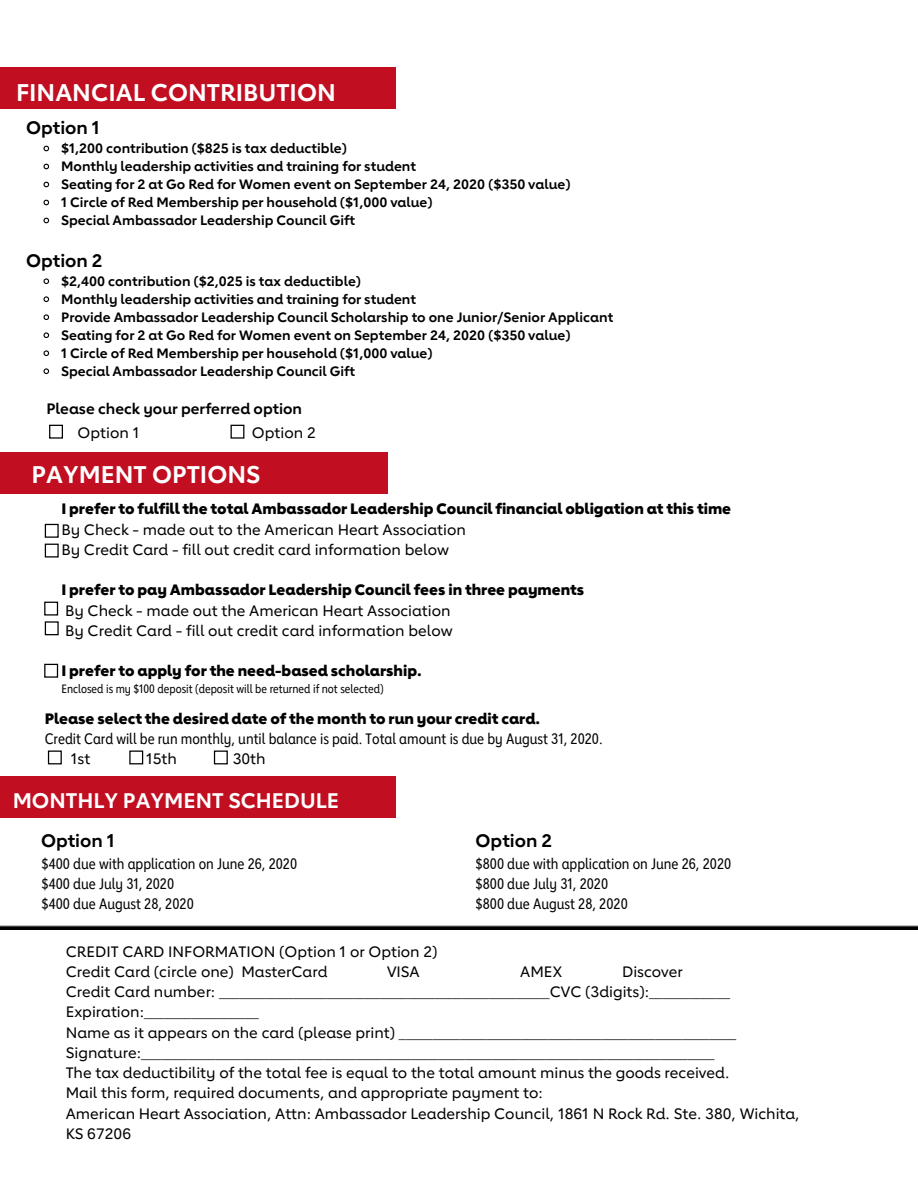
<style>
.page{position:relative;width:918px;height:1188px;background:#fff}
.page>*{position:absolute;margin:0;border:0;box-sizing:border-box;transform-origin:0 0}
.t1{font:700 24px "Lub Dub";color:#fff}
.t2{font:700 21px "Lub Dub";color:#fff}
.t3{font:700 18px "Lub Dub";color:#000}
.t4{font:500 15px/20.2px "Lub Dub";color:#000}
.t5{font:800 15px "Lub Dub";color:#000}
.t6{font:15px/20.2px "Lub Dub Condensed";color:#000}
.t7{font:700 15px "Lub Dub";color:#000}
.t8{font:700 13.5px/18px "Lub Dub";color:#000}
.t9{font:12px "Lub Dub Condensed";color:#000}
</style>
<div class="page">
<svg style="left:43px;top:145px;width:7px;height:7px"></svg>
<svg style="left:43px;top:163px;width:7px;height:7px"></svg>
<svg style="left:43px;top:181px;width:7px;height:7px"></svg>
<svg style="left:43px;top:199px;width:7px;height:7px"></svg>
<svg style="left:43px;top:217px;width:7px;height:7px"></svg>
<svg style="left:43px;top:278px;width:7px;height:7px"></svg>
<svg style="left:43px;top:296px;width:7px;height:7px"></svg>
<svg style="left:43px;top:314px;width:7px;height:7px"></svg>
<svg style="left:43px;top:332px;width:7px;height:7px"></svg>
<svg style="left:43px;top:350px;width:7px;height:7px"></svg>
<svg style="left:43px;top:368px;width:7px;height:7px"></svg>
<img style="left:0;top:925px;width:918px;height:5px">
<div style="left:0;top:67px;width:396px;height:42px;background:#c10e21"></div>
<div style="left:0;top:452px;width:388px;height:42px;background:#c10e21"></div>
<div style="left:49px;top:425px;width:14px;height:14px;border:1px solid #000"></div>
<div style="left:231px;top:425px;width:13px;height:14px;border:1px solid #000"></div>
<div style="left:45px;top:524px;width:14px;height:14px;border:1px solid #000"></div>
<div style="left:45px;top:544px;width:14px;height:14px;border:1px solid #000"></div>
<div style="left:44px;top:664px;width:14px;height:14px;border:1px solid #000"></div>
<div style="left:44px;top:602px;width:14px;height:14px;border:1px solid #000"></div>
<div style="left:45px;top:621px;width:14px;height:14px;border:1px solid #000"></div>
<div style="left:0;top:776px;width:396px;height:42px;background:#c10e21"></div>
<div style="left:48px;top:751px;width:14px;height:13px;border:1px solid #000"></div>
<div style="left:129px;top:751px;width:14px;height:13px;border:1px solid #000"></div>
<div style="left:214px;top:751px;width:14px;height:13px;border:1px solid #000"></div>
<h1 class="t1" style="left:16px;top:77px;width:321px">FINANCIAL CONTRIBUTION</h1>
<p class="t3" style="left:26px;top:116px;width:75px">Option 1</p>
<p class="t8" style="left:61px;top:139px;width:511px">$1,200 contribution ($825 is tax deductible)<br>Monthly leadership activities and training for student<br>Seating for 2 at Go Red for Women event on September 24, 2020 ($350 value)<br>1 Circle of Red Membership per household ($1,000 value)<br>Special Ambassador Leadership Council Gift</p>
<p class="t3" style="left:26px;top:248px;width:78px">Option 2</p>
<p class="t8" style="left:61px;top:272px;width:554px">$2,400 contribution ($2,025 is tax deductible)<br>Monthly leadership activities and training for student<br>Provide Ambassador Leadership Council Scholarship to one Junior/Senior Applicant Seating for 2 at Go Red for Women event on September 24, 2020 ($350 value)<br>1 Circle of Red Membership per household ($1,000 value)<br>Special Ambassador Leadership Council Gift</p>
<p class="t7" style="left:46px;top:398px;width:257px">Please check your perferred option</p>
<p class="t4" style="left:78px;top:422px;width:63px">Option 1</p>
<p class="t4" style="left:252px;top:422px;width:65px">Option 2</p>
<h1 class="t1" style="left:32px;top:458px;width:230px">PAYMENT OPTIONS</h1>
<p class="t5" style="left:61px;top:499px;width:671px">I prefer to fulfill the total Ambassador Leadership Council financial obligation at this time</p>
<p class="t4" style="left:61px;top:519px;width:406px">By Check - made out to the American Heart Association<br>By Credit Card - fill out credit card information below</p>
<p class="t5" style="left:61px;top:580px;width:524px">I prefer to pay Ambassador Leadership Council fees in three payments</p>
<p class="t4" style="left:65px;top:600px;width:389px">By Check - made out the American Heart Association<br>By Credit Card - fill out credit card information below</p>
<p class="t5" style="left:61px;top:661px;width:362px">I prefer to apply for the need-based scholarship.</p>
<p class="t9" style="left:61px;top:681px;width:324px">Enclosed is my $100 deposit (deposit will be returned if not selected)</p>
<p class="t5" style="left:45px;top:708px;width:497px">Please select the desired date of the month to run your credit card.</p>
<p class="t6" style="left:45px;top:728px;width:559px">Credit Card will be run monthly, until balance is paid. Total amount is due by August 31, 2020.</p>
<p class="t4" style="left:71px;top:748px;width:21px">1st</p>
<p class="t4" style="left:146px;top:748px;width:32px">15th</p>
<p class="t4" style="left:233px;top:748px;width:34px">30th</p>
<h2 class="t2" style="left:13px;top:787px;width:328px">MONTHLY PAYMENT SCHEDULE</h2>
<p class="t3" style="left:41px;top:829px;width:75px">Option 1</p>
<p class="t3" style="left:476px;top:829px;width:78px">Option 2</p>
<p class="t6" style="left:42px;top:853px;width:257px">$400 due with application on June 26, 2020 $400 due July 31, 2020<br>$400 due August 28, 2020</p>
<p class="t6" style="left:476px;top:853px;width:257px">$800 due with application on June 26, 2020 $800 due July 31, 2020<br>$800 due August 28, 2020</p>
<p class="t4" style="left:66px;top:941px;width:374px">CREDIT CARD INFORMATION (Option 1 or Option 2)<br>Credit Card (circle one) MasterCard</p>
<p class="t4" style="left:387px;top:961px;width:34px">VISA</p>
<p class="t4" style="left:520px;top:961px;width:44px">AMEX</p>
<p class="t4" style="left:66px;top:961px;width:736px;text-indent:556px">Discover<br>Credit Card number: _________________________________________________CVC (3digits):____________ Expiration:_________________<br>Name as it appears on the card (please print) __________________________________________________ Signature:_____________________________________________________________________________________<br>The tax deductibility of the total fee is equal to the total amount minus the goods received.<br>Mail this form, required documents, and appropriate payment to:<br>American Heart Association, Attn: Ambassador Leadership Council, 1861 N Rock Rd. Ste. 380, Wichita, KS 67206</p>
</div>
